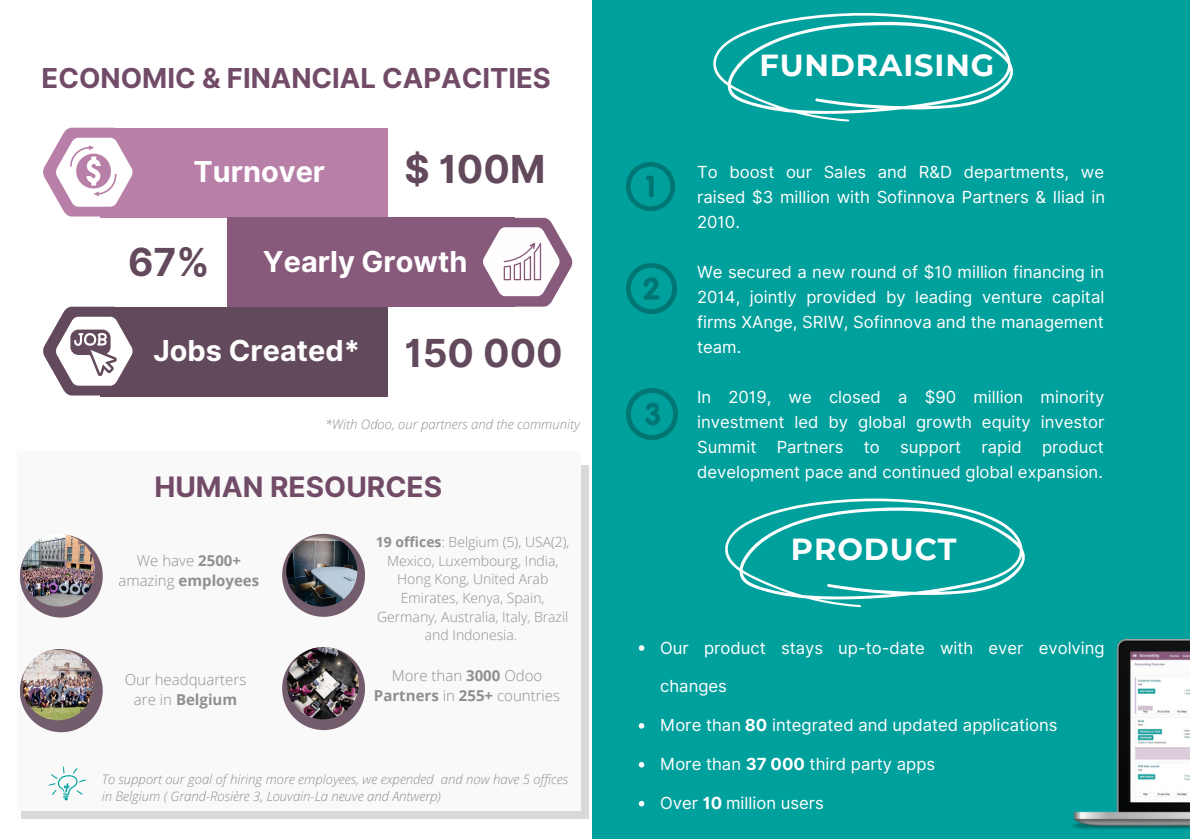
<style>
.page{position:relative;width:1190px;height:839px;background:#fff}
.page>*{position:absolute;margin:0;border:0;box-sizing:border-box;transform-origin:0 0}
.t1{font:700 38.6px "Inter";color:#62495b}
.t2{font:700 30.4px "Montserrat";letter-spacing:.03em;color:#fff}
.t3{font:700 28.8px "Inter";color:#fff}
.t4{font:700 28.2px "Inter";color:#714b67}
.t5{font:700 27.4px "Inter";color:#714b67}
.t6{font:16.6px/25px "Inter";color:#fff;text-align:justify}
.t7{font:300 15px/20px "Open Sans";color:#8f8f8f;text-align:center}
.t8{font:700 15px/20px "Open Sans";color:#8f8f8f;text-align:center}
.t9{font:300 14px/18.6px "Open Sans";color:#8f8f8f;text-align:center}
.t10{font:italic 300 13.2px/17.6px "Open Sans";color:#8f8f8f}
.s1{font-weight:300}
.s2{font-weight:700}
</style>
<div class="page">
<div style="left:592px;top:0;width:598px;height:838px;background:#00a09d"></div>
<div style="left:22px;top:465px;width:567px;height:353px;background:#d9d9d9"></div>
<div style="left:17px;top:451px;width:563px;height:359px;background:#f9f9f9"></div>
<svg style="left:20px;top:534px;width:83px;height:83px"></svg>
<img style="left:22px;top:534px;width:73px;height:72px;border-radius:50%">
<svg style="left:20px;top:649px;width:83px;height:83px"></svg>
<svg style="left:282px;top:647px;width:83px;height:83px"></svg>
<img style="left:287px;top:647px;width:72px;height:72px;border-radius:50%">
<svg style="left:282px;top:534px;width:83px;height:82px"></svg>
<img style="left:286px;top:535px;width:71px;height:71px;border-radius:50%">
<img style="left:22px;top:649px;width:71px;height:71px;border-radius:50%">
<img style="left:1072px;top:639px;width:118px;height:190px">
<img style="left:627px;top:163px;width:48px;height:48px">
<img style="left:627px;top:263px;width:49px;height:50px">
<img style="left:627px;top:388px;width:51px;height:51px">
<svg style="left:48px;top:766px;width:38px;height:34px"></svg>
<div style="left:100px;top:128px;width:288px;height:89px;background:#b87fa8"></div>
<div style="left:227px;top:217px;width:288px;height:89px;background:#875a7b"></div>
<div style="left:100px;top:307px;width:288px;height:89px;background:#62495b"></div>
<svg style="left:483px;top:218px;width:89px;height:88px"></svg>
<svg style="left:43px;top:128px;width:90px;height:88px"></svg>
<svg style="left:43px;top:307px;width:90px;height:88px"></svg>
<svg style="left:639px;top:645px;width:5px;height:5px"></svg>
<svg style="left:639px;top:723px;width:5px;height:5px"></svg>
<svg style="left:639px;top:762px;width:5px;height:5px"></svg>
<svg style="left:639px;top:800px;width:5px;height:6px"></svg>
<svg style="left:725px;top:498px;width:300px;height:110px"></svg>
<svg style="left:713px;top:13px;width:300px;height:109px"></svg>
<h3 class="t5" style="left:42px;top:62px;width:511px">ECONOMIC &amp; FINANCIAL CAPACITIES</h3>
<h3 class="t3" style="left:194px;top:154px;width:133px">Turnover</h3>
<h1 class="t1" style="left:404px;top:146px;width:143px">$ 100M</h1>
<h1 class="t1" style="left:128px;top:238px;width:83px">67%</h1>
<h3 class="t3" style="left:263px;top:244px;width:206px">Yearly Growth</h3>
<h3 class="t3" style="left:153px;top:333px;width:208px">Jobs Created*</h3>
<h1 class="t1" style="left:404px;top:329px;width:160px">150 000</h1>
<p class="t10" style="left:325px;top:415px;width:257px">*With Odoo, our partners and the community</p>
<h3 class="t4" style="left:154px;top:470px;width:289px">HUMAN RESOURCES</h3>
<p class="t8" style="left:119px;top:550px;width:142px"><span class="s1">We have</span> 2500+ <span class="s1">amazing</span> employees</p>
<p class="t7" style="left:125px;top:669px;width:123px">Our headquarters are in <span class="s2">Belgium</span></p>
<p class="t9" style="left:376px;top:532px;width:195px"><span class="s2">19 offices</span>: Belgium (5), USA(2),<br>Mexico, Luxembourg, India,<br>Hong Kong, United Arab<br>Emirates, Kenya, Spain,<br>Germany, Australia, Italy, Brazil and Indonesia.</p>
<p class="t7" style="left:374px;top:665px;width:188px">More than <span class="s2">3000</span> Odoo<br><span class="s2">Partners</span> in <span class="s2">255+</span> countries</p>
<p class="t10" style="left:102px;top:769px;width:468px">To support our goal of hiring more employees, we expended and now have 5 offices in Belgium ( Grand-Rosière 3, Louvain-La neuve and Antwerp)</p>
<h2 class="t2" style="left:759px;top:47px;width:236px">FUNDRAISING</h2>
<p class="t6" style="left:697px;top:159px;width:409px">To boost our Sales and R&amp;D departments, we raised $3 million with Sofinnova Partners &amp; Iliad in 2010.</p>
<p class="t6" style="left:697px;top:259px;width:409px">We secured a new round of $10 million financing in 2014, jointly provided by leading venture capital firms XAnge, SRIW, Sofinnova and the management team.</p>
<p class="t6" style="left:697px;top:384px;width:409px">In 2019, we closed a $90 million minority investment led by global growth equity investor Summit Partners to support rapid product development pace and continued global expansion.</p>
<h2 class="t2" style="left:791px;top:531px;width:167px">PRODUCT</h2>
<p class="t6" style="left:660px;top:635px;width:446px">Our product stays up-to-date with ever evolving</p>
<p class="t6" style="left:660px;top:674px;width:68px">changes</p>
<p class="t6" style="left:660px;top:712px;width:399px">More than <span class="s2">80</span> integrated and updated applications</p>
<p class="t6" style="left:660px;top:751px;width:277px">More than <span class="s2">37 000</span> third party apps</p>
<p class="t6" style="left:660px;top:790px;width:165px">Over <span class="s2">10</span> million users</p>
</div>
